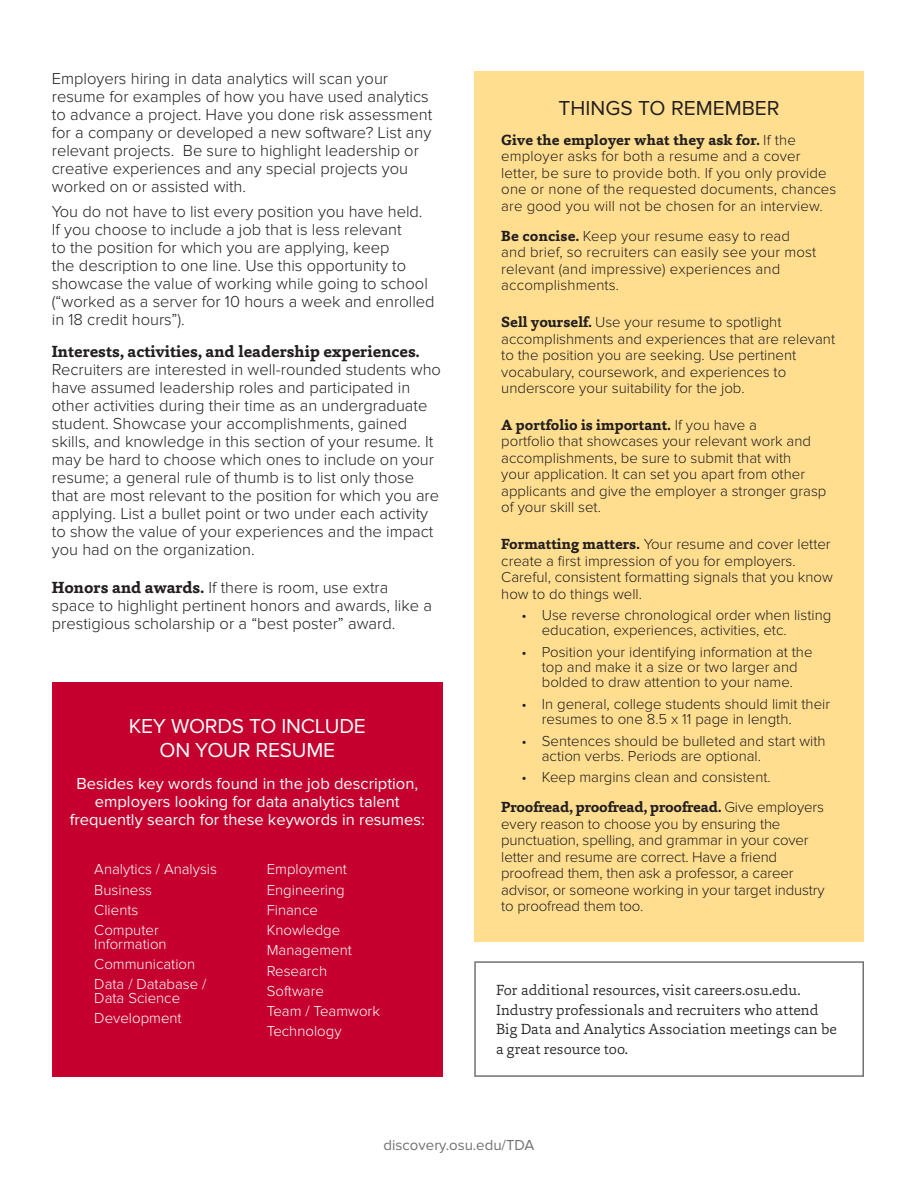
<style>
.page{position:relative;width:918px;height:1188px;background:#fff}
.page>*{position:absolute;margin:0;border:0;box-sizing:border-box;transform-origin:0 0}
.Body_copy{font:21px/24px "Proxima Nova";letter-spacing:-.01em;color:#fff;text-align:center}
.Body_copy-2{font:21px "Proxima Nova";color:#231f20}
.Body_copy_1st_para{font:300 16.5px/18px "Proxima Nova";color:#231f20}
.Body_copy-3{font:300 16.5px/18px "Proxima Nova";color:#231f20}
.Body_copy-4{font:16.5px/18px "Proxima Nova";color:#fff;text-align:center}
.Body_copy_1st_para-2{font:300 15px/16.5px "Proxima Nova";color:#231f20}
.Body_copy-5{font:300 15px/16.5px "Proxima Nova";letter-spacing:.01em;color:#231f20}
.Body_copy-6{font:300 15px/13.5px "Proxima Nova";color:#fff}
.Intro_copy__large{font:300 15px/19.5px "Capita";color:#231f20}
.t1{font:15px "Proxima Nova";color:#717271}
.s1{font-family:"Capita";font-weight:700}
</style>
<div class="page">
<div style="left:474px;top:71px;width:390px;height:871px;background:#ffde8f"></div>
<div style="left:52px;top:683px;width:391px;height:394px;background:#c5002e"></div>
<div style="left:474px;top:961px;width:390px;height:116px;border:2px solid #717271"></div>
<p class="Body_copy-3" style="left:52px;top:70px;width:382px">Employers hiring in data analytics will scan your resume for examples of how you have used analytics to advance a project. Have you done risk assessment for a company or developed a new software? List any relevant projects. Be sure to highlight leadership or creative experiences and any special projects you worked on or assisted with.</p>
<p class="Body_copy-3" style="left:52px;top:203px;width:384px">You do not have to list every position you have held.<br>If you choose to include a job that is less relevant<br>to the position for which you are applying, keep<br>the description to one line. Use this opportunity to showcase the value of working while going to school (“worked as a server for 10 hours a week and enrolled in 18 credit hours”).</p>
<p class="Body_copy_1st_para" style="left:52px;top:342px;width:391px"><span class="s1">Interests, activities, and leadership experiences.<br></span>Recruiters are interested in well-rounded students who have assumed leadership roles and participated in other activities during their time as an undergraduate student. Showcase your accomplishments, gained skills, and knowledge in this section of your resume. It may be hard to choose which ones to include on your resume; a general rule of thumb is to list only those that are most relevant to the position for which you are applying. List a bullet point or two under each activity to show the value of your experiences and the impact you had on the organization.</p>
<p class="Body_copy_1st_para" style="left:52px;top:579px;width:382px"><span class="s1">Honors and awards.</span> If there is room, use extra space to highlight pertinent honors and awards, like a prestigious scholarship or a “best poster” award.</p>
<p class="Body_copy" style="left:129px;top:714px;width:238px">KEY WORDS TO INCLUDE<br>ON YOUR RESUME</p>
<p class="Body_copy-4" style="left:70px;top:774px;width:356px">Besides key words found in the job description, employers looking for data analytics talent frequently search for these keywords in resumes:</p>
<p class="Body_copy-6" style="left:94px;top:863px;width:124px">Analytics / Analysis</p>
<p class="Body_copy-6" style="left:94px;top:883px;width:59px">Business</p>
<p class="Body_copy-6" style="left:94px;top:903px;width:46px">Clients</p>
<p class="Body_copy-6" style="left:94px;top:924px;width:74px">Computer<br>Information</p>
<p class="Body_copy-6" style="left:94px;top:957px;width:102px">Communication</p>
<p class="Body_copy-6" style="left:94px;top:978px;width:114px">Data / Database /<br>Data Science</p>
<p class="Body_copy-6" style="left:94px;top:1011px;width:89px">Development</p>
<p class="Body_copy-6" style="left:267px;top:863px;width:82px">Employment</p>
<p class="Body_copy-6" style="left:267px;top:883px;width:80px">Engineering</p>
<p class="Body_copy-6" style="left:267px;top:903px;width:53px">Finance</p>
<p class="Body_copy-6" style="left:267px;top:924px;width:75px">Knowledge</p>
<p class="Body_copy-6" style="left:267px;top:944px;width:87px">Management</p>
<p class="Body_copy-6" style="left:267px;top:964px;width:62px">Research</p>
<p class="Body_copy-6" style="left:267px;top:984px;width:59px">Software</p>
<p class="Body_copy-6" style="left:267px;top:1005px;width:115px">Team / Teamwork</p>
<p class="Body_copy-6" style="left:267px;top:1025px;width:76px">Technology</p>
<p class="Body_copy-2" style="left:559px;top:96px;width:222px">THINGS TO REMEMBER</p>
<p class="Body_copy-5" style="left:501px;top:132px;width:337px"><span class="s1">Give the employer what they ask for.</span> If the employer asks for both a resume and a cover letter, be sure to provide both. If you only provide one or none of the requested documents, chances are good you will not be chosen for an interview.</p>
<p class="Body_copy_1st_para-2" style="left:501px;top:228px;width:316px"><span class="s1">Be concise.</span> Keep your resume easy to read and brief, so recruiters can easily see your most relevant (and impressive) experiences and accomplishments.</p>
<p class="Body_copy_1st_para-2" style="left:501px;top:314px;width:335px"><span class="s1">Sell yourself.</span> Use your resume to spotlight accomplishments and experiences that are relevant to the position you are seeking. Use pertinent vocabulary, coursework, and experiences to underscore your suitability for the job.</p>
<p class="Body_copy_1st_para-2" style="left:501px;top:417px;width:327px"><span class="s1">A portfolio is important.</span> If you have a<br>portfolio that showcases your relevant work and accomplishments, be sure to submit that with<br>your application. It can set you apart from other applicants and give the employer a stronger grasp of your skill set.</p>
<p class="Body_copy_1st_para-2" style="left:501px;top:536px;width:333px"><span class="s1">Formatting matters.</span> Your resume and cover letter create a first impression of you for employers.<br>Careful, consistent formatting signals that you know how to do things well.</p>
<p class="Body_copy_1st_para-2" style="left:542px;top:608px;width:291px;line-height:15px;text-indent:-20px">• Use reverse chronological order when listing education, experiences, activities, etc.</p>
<p class="Body_copy_1st_para-2" style="left:522px;top:645px;width:293px;line-height:15px;text-align:center">• Position your identifying information at the top and make it a size or two larger and bolded to draw attention to your name.</p>
<p class="Body_copy_1st_para-2" style="left:542px;top:697px;width:290px;line-height:15px;text-indent:-20px">• In general, college students should limit their resumes to one 8.5 x 11 page in length.</p>
<p class="Body_copy_1st_para-2" style="left:542px;top:733px;width:285px;line-height:15px;text-indent:-20px">• Sentences should be bulleted and start with action verbs. Periods are optional.</p>
<p class="Body_copy_1st_para-2" style="left:522px;top:769px;width:251px">• Keep margins clean and consistent.</p>
<p class="Body_copy_1st_para-2" style="left:501px;top:799px;width:325px"><span class="s1">Proofread, proofread, proofread.</span> Give employers every reason to choose you by ensuring the punctuation, spelling, and grammar in your cover letter and resume are correct. Have a friend proofread them, then ask a professor, a career advisor, or someone working in your target industry to proofread them too.</p>
<p class="Intro_copy__large" style="left:496px;top:980px;width:342px">For additional resources, visit careers.osu.edu.<br>Industry professionals and recruiters who attend Big Data and Analytics Association meetings can be a great resource too.</p>
<p class="t1" style="left:384px;top:1137px;width:152px">discovery.osu.edu/TDA</p>
</div>
